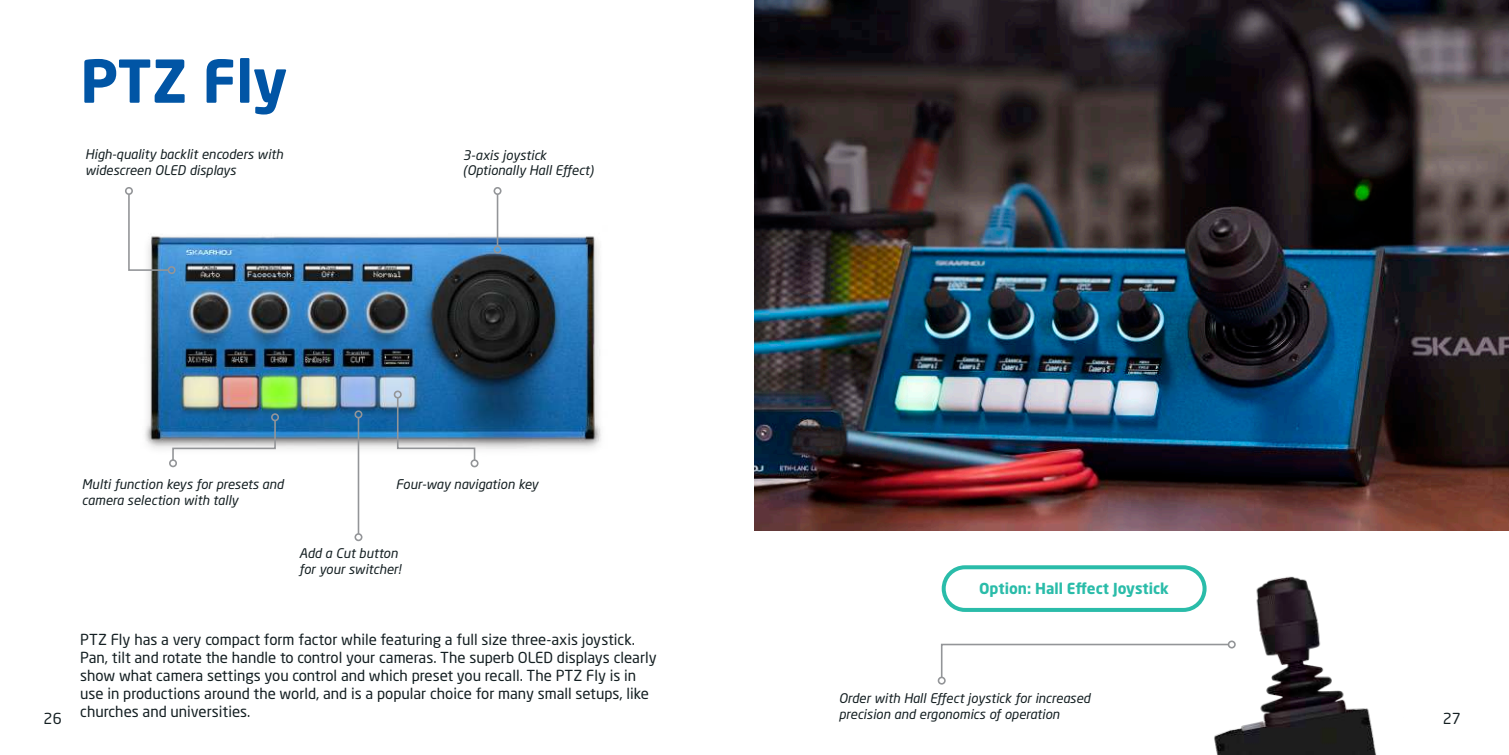
<style>
.page{position:relative;width:1509px;height:755px;background:#fff}
.page>*{position:absolute;margin:0;border:0;box-sizing:border-box;transform-origin:0 0}
.t1{font:700 58.2px "Neo Sans Pro";color:#0155a5}
.t2{font:15px/18px "Neo Sans Pro";color:#141f22}
.t3{font:700 15px "Neo Sans Pro";color:#2abca9}
.t4{font:italic 13.2px/15.8px "Neo Sans Pro";color:#141f22}
</style>
<div class="page">
<img style="left:145px;top:225px;width:456px;height:223px">
<svg style="left:128px;top:193px;width:42px;height:78px"></svg>
<div style="left:168px;top:266px;width:8px;height:8px;border:2px solid #939598;border-radius:50%"></div>
<div style="left:125px;top:187px;width:8px;height:8px;border:2px solid #939598;border-radius:50%"></div>
<hr style="left:496px;top:194px;width:2px;height:52px;background:#939598">
<div style="left:493px;top:245px;width:8px;height:8px;border:2px solid #939598;border-radius:50%"></div>
<div style="left:493px;top:187px;width:8px;height:8px;border:2px solid #939598;border-radius:50%"></div>
<hr style="left:357px;top:417px;width:2px;height:116px;background:#939598">
<div style="left:354px;top:532px;width:8px;height:8px;border:2px solid #939598;border-radius:50%"></div>
<div style="left:354px;top:410px;width:8px;height:8px;border:2px solid #939598;border-radius:50%"></div>
<svg style="left:171px;top:418px;width:105px;height:41px"></svg>
<div style="left:271px;top:413px;width:8px;height:8px;border:2px solid #939598;border-radius:50%"></div>
<div style="left:169px;top:459px;width:8px;height:8px;border:2px solid #939598;border-radius:50%"></div>
<svg style="left:396px;top:396px;width:80px;height:63px;background:#5e90b7"></svg>
<div style="left:393px;top:390px;width:8px;height:8px;border:2px solid #939598;border-radius:50%"></div>
<div style="left:470px;top:459px;width:8px;height:8px;border:2px solid #939598;border-radius:50%"></div>
<img style="left:1198px;top:573px;width:178px;height:181px">
<svg style="left:940px;top:642px;width:289px;height:36px"></svg>
<div style="left:1227px;top:640px;width:8px;height:8px;border:2px solid #939598;border-radius:50%"></div>
<div style="left:937px;top:676px;width:8px;height:8px;border:2px solid #939598;border-radius:50%"></div>
<img style="left:754px;top:0;width:754px;height:530px">
<div style="left:941px;top:565px;width:265px;height:46px;border:4px solid #2abca9;border-radius:21px"></div>
<h1 class="t1" style="left:80px;top:44px;width:209px">PTZ Fly</h1>
<p class="t4" style="left:85px;top:146px;width:200px">High-quality backlit encoders with widescreen OLED displays</p>
<p class="t4" style="left:463px;top:146px;width:132px">3-axis joystick (Optionally Hall Effect)</p>
<p class="t4" style="left:82px;top:476px;width:203px">Multi function keys for presets and</p>
<p class="t4" style="left:396px;top:476px;width:144px">Four-way navigation key</p>
<p class="t4" style="left:82px;top:492px;width:158px">camera selection with tally</p>
<p class="t4" style="left:299px;top:544px;width:103px">Add a Cut button for your switcher!</p>
<p class="t3" style="left:979px;top:578px;width:191px">Option: Hall Effect Joystick</p>
<p class="t2" style="left:80px;top:630px;width:578px">PTZ Fly has a very compact form factor while featuring a full size three-axis joystick.<br>Pan, tilt and rotate the handle to control your cameras. The superb OLED displays clearly show what camera settings you control and which preset you recall. The PTZ Fly is in use in productions around the world, and is a popular choice for many small setups, like churches and universities.</p>
<p class="t4" style="left:838px;top:689px;width:253px">Order with Hall Effect joystick for increased precision and ergonomics of operation</p>
<p class="t2" style="left:44px;top:708px;width:20px">26</p>
<p class="t2" style="left:1442px;top:708px;width:20px">27</p>
</div>
